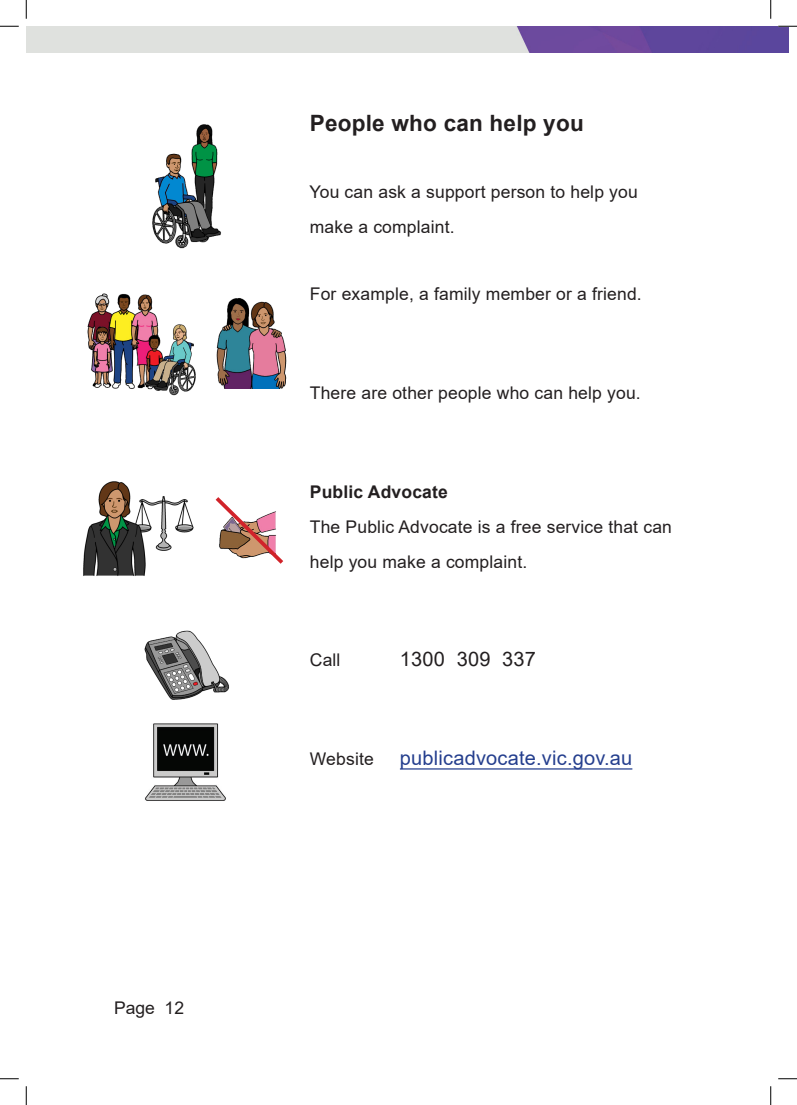
<style>
.page{position:relative;width:797px;height:1105px;background:#fff}
.page>*{position:absolute;margin:0;border:0;box-sizing:border-box;transform-origin:0 0}
.Heading_1_-_size_18_BOLD{font:700 22.5px "Arial";letter-spacing:.01em;color:#231f20}
.Body_2_line_space{font:20px "Arial";letter-spacing:.01em;color:#253f8e}
.Body_2_line_space-2{font:20px "Arial";letter-spacing:.01em;color:#231f20}
.Body_2_line_space-3{font:17.5px/35px "Arial";letter-spacing:.01em;color:#231f20}
.Body_1_line_space{font:17.5px/35px "Arial";letter-spacing:.01em;color:#231f20}
.Body_0_line_space{font:700 17.5px "Arial";letter-spacing:.01em;color:#231f20}
</style>
<div class="page">
<img style="left:26px;top:26px;width:762px;height:27px">
<hr style="left:400px;top:768px;width:232px;height:1px;background:#253f8e">
<img style="left:152px;top:124px;width:69px;height:125px">
<img style="left:216px;top:298px;width:71px;height:90px">
<img style="left:87px;top:293px;width:109px;height:103px">
<img style="left:83px;top:481px;width:111px;height:95px">
<svg style="left:215px;top:497px;width:69px;height:67px"></svg>
<img style="left:144px;top:630px;width:85px;height:70px">
<img style="left:145px;top:723px;width:81px;height:78px">
<svg style="left:0;top:25px;width:19px;height:2px"></svg>
<svg style="left:778px;top:25px;width:19px;height:2px"></svg>
<svg style="left:0;top:1078px;width:19px;height:1px"></svg>
<svg style="left:778px;top:1078px;width:19px;height:1px"></svg>
<svg style="left:25px;top:0;width:2px;height:19px"></svg>
<svg style="left:25px;top:1086px;width:2px;height:19px"></svg>
<svg style="left:770px;top:0;width:1px;height:19px"></svg>
<svg style="left:770px;top:1086px;width:1px;height:19px"></svg>
<p class="Body_2_line_space-3" style="left:114px;top:990px;width:72px">Page 12</p>
<p class="Heading_1_-_size_18_BOLD" style="left:310px;top:107px;width:275px">People who can help you</p>
<p class="Body_1_line_space" style="left:309px;top:174px;width:330px">You can ask a support person to help you make a complaint.</p>
<p class="Body_2_line_space-3" style="left:310px;top:276px;width:333px">For example, a family member or a friend.</p>
<p class="Body_2_line_space-3" style="left:310px;top:375px;width:332px">There are other people who can help you.</p>
<p class="Body_0_line_space" style="left:310px;top:479px;width:139px">Public Advocate</p>
<p class="Body_2_line_space-3" style="left:310px;top:509px;width:363px">The Public Advocate is a free service that can help you make a complaint.</p>
<p class="Body_2_line_space-3" style="left:310px;top:643px;width:32px">Call</p>
<p class="Body_2_line_space-2" style="left:400px;top:646px;width:138px">1300 309 337</p>
<p class="Body_2_line_space-3" style="left:310px;top:741px;width:65px">Website</p>
<p class="Body_2_line_space" style="left:400px;top:744px;width:234px">publicadvocate.vic.gov.au</p>
</div>
